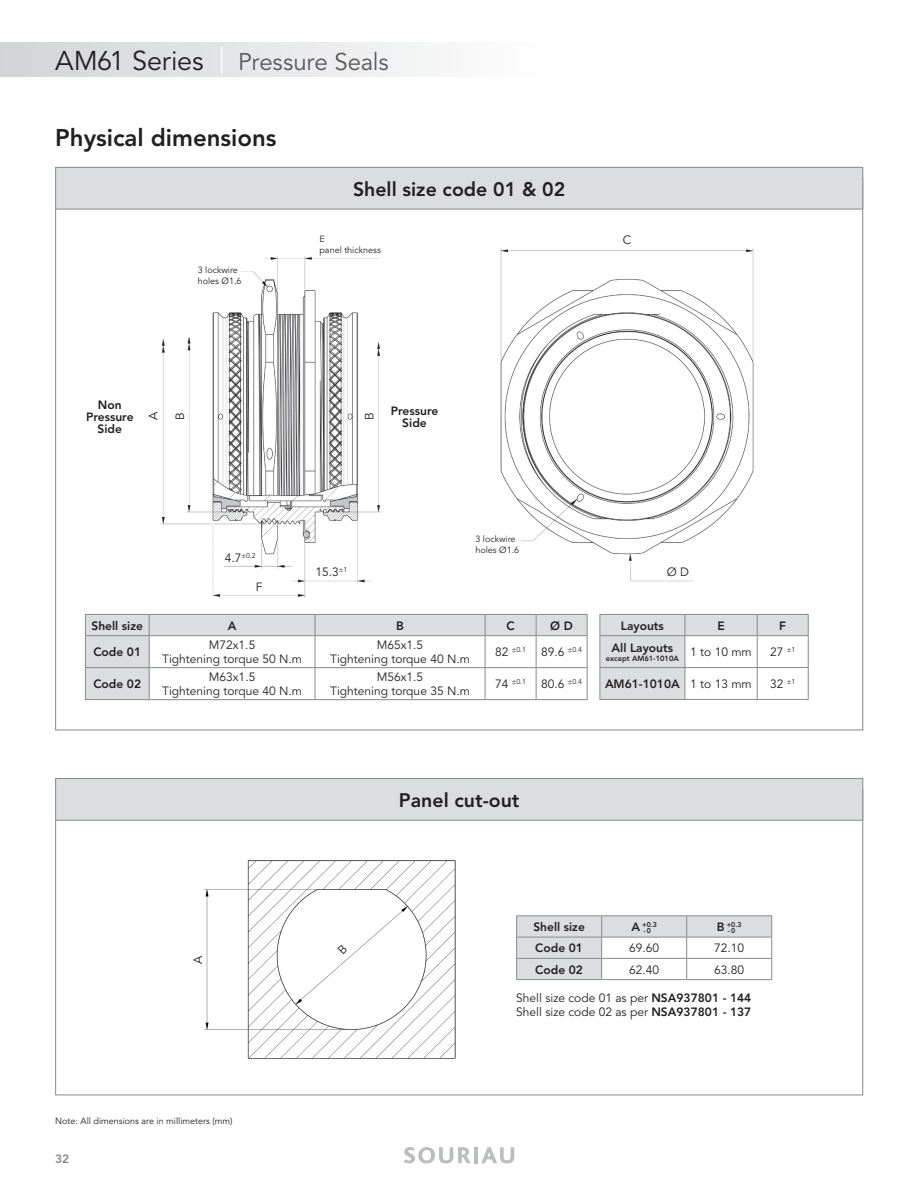
<style>
.page{position:relative;width:918px;height:1188px;background:#fff}
.page>*{position:absolute;margin:0;border:0;box-sizing:border-box;transform-origin:0 0}
.t1{font:24px "Avenir LT Std";letter-spacing:-.01em;color:#57585a}
.t2{font:800 24px "Avenir LT Std";color:#231f20}
.t3{font:800 19.5px "Avenir LT Std";color:#231f20}
.t4{font:12px/14.4px "Avenir LT Std";color:#231f20;text-align:center}
.t5{font:800 12px/12px "Avenir LT Std";color:#231f20;text-align:center}
.t6{font:800 12px "Avenir LT Std";color:#87898c}
.t7{font:9px/10.8px "Avenir LT Std";color:#231f20}
.t8{font:800 7.5px "Avenir LT Std";color:#231f20}
.t9{font:6.9px "Avenir LT Std";color:#231f20}
.t10{font:800 6.9px "Avenir LT Std";color:#231f20}
.s1{font-size:27px;color:#231f20}
.s2{font-size:27px;color:#fff}
.s3{font-size:12px}
.s4{font-weight:400}
.s5{font-weight:800}
</style>
<div class="page">
<div style="left:0;top:43px;width:544px;height:34px;background:linear-gradient(to right,#d2d3d6,#fefefe)"></div>
<svg style="left:404px;top:1147px;width:67px;height:16px"></svg>
<hr style="left:474px;top:1147px;width:4px;height:16px;background:#bcbdc0">
<svg style="left:481px;top:1147px;width:33px;height:16px"></svg>
<div style="left:56px;top:778px;width:807px;height:42px;background:#dcdddf"></div>
<div style="left:55px;top:778px;width:808px;height:43px;border:1px solid #87898c"></div>
<div style="left:56px;top:167px;width:807px;height:42px;background:#dcdddf"></div>
<div style="left:55px;top:167px;width:808px;height:42px;border:1px solid #87898c"></div>
<img style="left:161px;top:248px;width:593px;height:350px">
<svg style="left:85px;top:614px;width:503px;height:85px"></svg>
<hr style="left:85px;top:635px;width:64px;height:1px;background:#87898c">
<hr style="left:85px;top:636px;width:1px;height:31px;background:#87898c">
<hr style="left:149px;top:635px;width:166px;height:1px;background:#87898c">
<hr style="left:149px;top:636px;width:1px;height:31px;background:#87898c">
<hr style="left:315px;top:635px;width:170px;height:1px;background:#87898c">
<hr style="left:315px;top:636px;width:1px;height:31px;background:#87898c">
<hr style="left:485px;top:635px;width:51px;height:1px;background:#87898c">
<hr style="left:485px;top:636px;width:1px;height:31px;background:#87898c">
<hr style="left:536px;top:635px;width:52px;height:1px;background:#87898c">
<hr style="left:536px;top:636px;width:1px;height:31px;background:#87898c">
<hr style="left:587px;top:636px;width:1px;height:31px;background:#87898c">
<hr style="left:85px;top:667px;width:64px;height:1px;background:#87898c">
<hr style="left:85px;top:668px;width:1px;height:31px;background:#87898c">
<hr style="left:149px;top:667px;width:166px;height:1px;background:#87898c">
<hr style="left:149px;top:668px;width:1px;height:31px;background:#87898c">
<hr style="left:315px;top:667px;width:170px;height:1px;background:#87898c">
<hr style="left:315px;top:668px;width:1px;height:31px;background:#87898c">
<hr style="left:485px;top:667px;width:51px;height:1px;background:#87898c">
<hr style="left:485px;top:668px;width:1px;height:31px;background:#87898c">
<hr style="left:536px;top:667px;width:52px;height:1px;background:#87898c">
<hr style="left:536px;top:668px;width:1px;height:31px;background:#87898c">
<hr style="left:587px;top:668px;width:1px;height:31px;background:#87898c">
<hr style="left:85px;top:699px;width:64px;height:1px;background:#87898c">
<hr style="left:149px;top:699px;width:166px;height:1px;background:#87898c">
<hr style="left:315px;top:699px;width:170px;height:1px;background:#87898c">
<hr style="left:485px;top:699px;width:51px;height:1px;background:#87898c">
<hr style="left:536px;top:699px;width:52px;height:1px;background:#87898c">
<svg style="left:600px;top:614px;width:209px;height:85px"></svg>
<hr style="left:600px;top:635px;width:85px;height:1px;background:#87898c">
<hr style="left:600px;top:636px;width:1px;height:31px;background:#87898c">
<hr style="left:685px;top:635px;width:72px;height:1px;background:#87898c">
<hr style="left:685px;top:636px;width:1px;height:31px;background:#87898c">
<hr style="left:757px;top:635px;width:52px;height:1px;background:#87898c">
<hr style="left:757px;top:636px;width:1px;height:31px;background:#87898c">
<hr style="left:808px;top:636px;width:1px;height:31px;background:#87898c">
<hr style="left:600px;top:667px;width:85px;height:1px;background:#87898c">
<hr style="left:600px;top:668px;width:1px;height:31px;background:#87898c">
<hr style="left:685px;top:667px;width:72px;height:1px;background:#87898c">
<hr style="left:685px;top:668px;width:1px;height:31px;background:#87898c">
<hr style="left:757px;top:667px;width:52px;height:1px;background:#87898c">
<hr style="left:757px;top:668px;width:1px;height:31px;background:#87898c">
<hr style="left:808px;top:668px;width:1px;height:31px;background:#87898c">
<hr style="left:600px;top:699px;width:85px;height:1px;background:#87898c">
<hr style="left:685px;top:699px;width:72px;height:1px;background:#87898c">
<hr style="left:757px;top:699px;width:52px;height:1px;background:#87898c">
<img style="left:204px;top:860px;width:252px;height:199px">
<hr style="left:516px;top:915px;width:86px;height:1px;background:#87898c">
<hr style="left:602px;top:915px;width:85px;height:1px;background:#87898c">
<hr style="left:687px;top:915px;width:85px;height:1px;background:#87898c">
<svg style="left:516px;top:916px;width:256px;height:63px"></svg>
<hr style="left:516px;top:979px;width:86px;height:1px;background:#87898c">
<hr style="left:602px;top:979px;width:85px;height:1px;background:#87898c">
<hr style="left:687px;top:979px;width:85px;height:1px;background:#87898c">
<svg style="left:338px;top:944px;width:10px;height:10px"></svg>
<h1 class="t1" style="left:55px;top:48px;width:335px"><span class="s1">AM61 Series</span> <span class="s2">|</span> Pressure Seals</h1>
<h1 class="t2" style="left:55px;top:123px;width:223px">Physical dimensions</h1>
<p class="t7" style="left:198px;top:265px;width:45px">3 lockwire holes Ø1.6</p>
<h2 class="t3" style="left:353px;top:177px;width:214px">Shell size code 01 &amp; 02</h2>
<p class="t7" style="left:319px;top:234px;width:63px">E<br>panel thickness</p>
<p class="t4" style="left:623px;top:233px;width:10px">C</p>
<p class="t5" style="left:86px;top:399px;width:49px">Non<br>Pressure<br>Side</p>
<p class="t5" style="left:391px;top:405px;width:49px">Pressure<br>Side</p>
<p class="t4" style="left:147px;top:420px;width:10px;rotate:-90deg">A</p>
<p class="t4" style="left:173px;top:420px;width:9px;rotate:-90deg">B</p>
<p class="t4" style="left:362px;top:420px;width:9px;rotate:-90deg">B</p>
<p class="t9" style="left:225px;top:552px;width:32px"><span class="s3">4.7</span>±0.2</p>
<p class="t4" style="left:256px;top:580px;width:8px">F</p>
<p class="t4" style="left:315px;top:565px;width:33px">15.3<sup>±1</sup></p>
<p class="t7" style="left:475px;top:534px;width:45px">3 lockwire holes Ø1.6</p>
<p class="t5" style="left:92px;top:619px;width:53px">Shell size</p>
<p class="t5" style="left:228px;top:619px;width:10px">A</p>
<p class="t5" style="left:396px;top:619px;width:9px">B</p>
<p class="t5" style="left:507px;top:619px;width:10px">C</p>
<p class="t5" style="left:550px;top:619px;width:24px">Ø D</p>
<p class="t5" style="left:93px;top:646px;width:49px">Code 01</p>
<p class="t4" style="left:162px;top:638px;width:141px">M72x1.5<br>Tightening torque 50 N.m</p>
<p class="t4" style="left:330px;top:638px;width:141px">M65x1.5<br>Tightening torque 40 N.m</p>
<p class="t9" style="left:495px;top:646px;width:32px"><span class="s3">82</span> ±0.1</p>
<p class="t4" style="left:541px;top:645px;width:42px">89.6 <sup>±0.4</sup></p>
<p class="t5" style="left:93px;top:678px;width:49px">Code 02</p>
<p class="t4" style="left:162px;top:670px;width:141px">M63x1.5<br>Tightening torque 40 N.m</p>
<p class="t4" style="left:330px;top:670px;width:141px">M56x1.5<br>Tightening torque 35 N.m</p>
<p class="t9" style="left:495px;top:678px;width:32px"><span class="s3">74</span> ±0.1</p>
<p class="t4" style="left:541px;top:677px;width:42px">80.6 <sup>±0.4</sup></p>
<p class="t4" style="left:667px;top:565px;width:24px">Ø D</p>
<p class="t5" style="left:621px;top:619px;width:45px">Layouts</p>
<p class="t5" style="left:717px;top:619px;width:9px">E</p>
<p class="t5" style="left:779px;top:619px;width:8px">F</p>
<p class="t5" style="left:612px;top:642px;width:63px">All Layouts</p>
<p class="t8" style="left:606px;top:654px;width:147px">except AM61-1010A <sup>1</sup> <sup>to</sup> <sup>10</sup> <sup>mm</sup></p>
<p class="t4" style="left:770px;top:645px;width:27px">27 <sup>±1</sup></p>
<p class="t5" style="left:605px;top:678px;width:148px">AM61-1010A <span class="s4">1 to 13 mm</span></p>
<p class="t4" style="left:770px;top:677px;width:27px">32 <sup>±1</sup></p>
<h2 class="t3" style="left:399px;top:788px;width:122px">Panel cut-out</h2>
<p class="t4" style="left:191px;top:964px;width:10px;rotate:-90deg">A</p>
<p class="t7" style="left:55px;top:1116px;width:179px">Note: All dimensions are in millimeters (mm)</p>
<p class="t6" style="left:55px;top:1152px;width:16px">32</p>
<p class="t5" style="left:533px;top:921px;width:53px">Shell size</p>
<p class="t10" style="left:631px;top:921px;width:27px"><span class="s3">A</span> +0.3</p>
<p class="t10" style="left:717px;top:921px;width:26px"><span class="s3">B</span> +0.3</p>
<p class="t5" style="left:535px;top:942px;width:49px">Code 01</p>
<p class="t4" style="left:629px;top:941px;width:32px">69.60</p>
<p class="t4" style="left:714px;top:941px;width:32px">72.10</p>
<p class="t5" style="left:535px;top:963px;width:49px">Code 02</p>
<p class="t4" style="left:629px;top:963px;width:32px">62.40</p>
<p class="t4" style="left:714px;top:963px;width:32px">63.80</p>
<p class="t10" style="left:643px;top:927px;width:9px">-0</p>
<p class="t10" style="left:728px;top:927px;width:9px">-0</p>
<p class="t4" style="left:516px;top:991px;width:237px;text-align:left">Shell size code 01 as per <span class="s5">NSA937801 - 144<br></span>Shell size code 02 as per <span class="s5">NSA937801 - 137</span></p>
</div>
